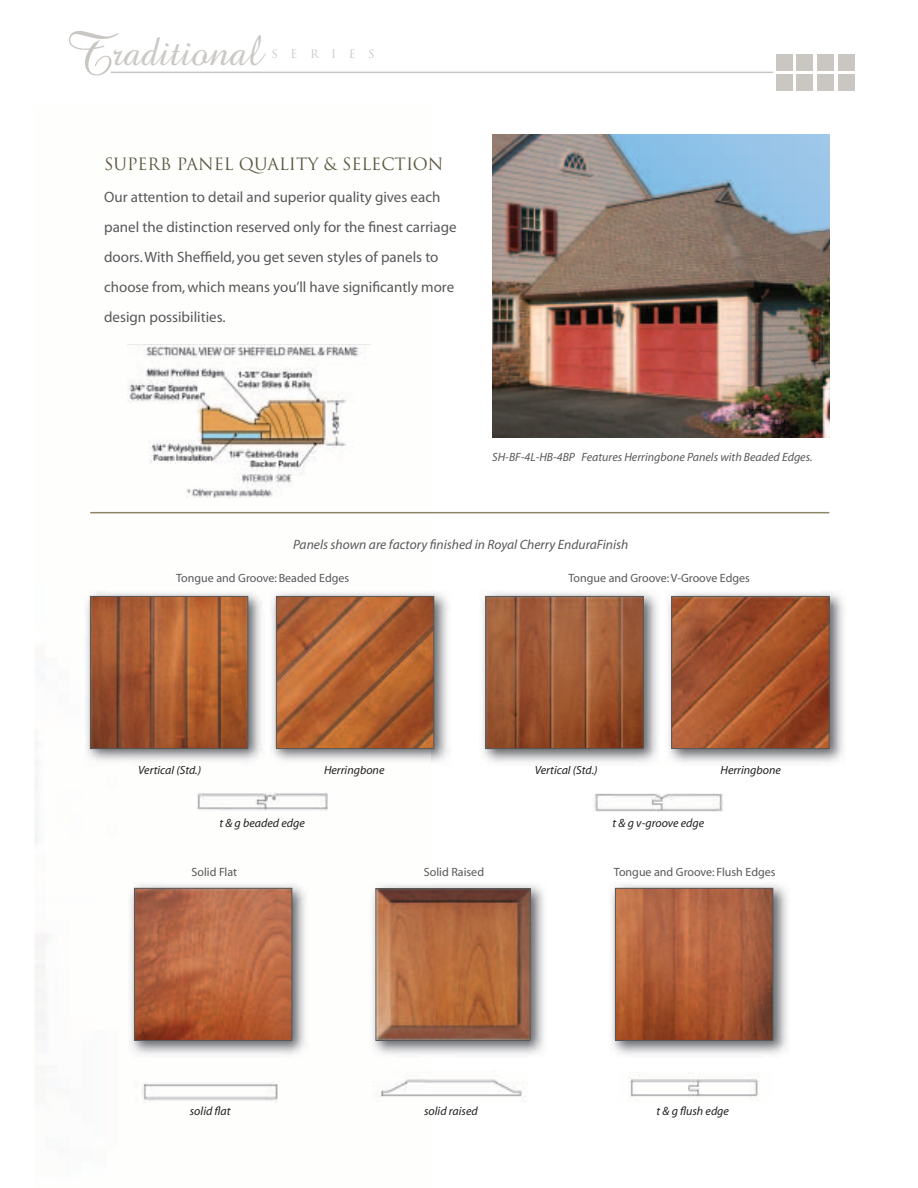
<style>
.page{position:relative;width:918px;height:1188px;background:#fff}
.page>*{position:absolute;margin:0;border:0;box-sizing:border-box;transform-origin:0 0}
.t1{font:43.65px "Amazone BT";color:#cbc9c5}
.t2{font:16.5px "Trajan";color:#5b573d}
.t3{font:15px/30px "Myriad";color:#57585a}
.t4{font:italic 13.5px "Myriad";color:#57585a}
.t5{font:italic 12px "Myriad";color:#231f20}
.t6{font:12px "Myriad";color:#57585a}
.t7{font:italic 12px "Myriad";color:#57585a}
.t8{font:11.4px "Trajan";letter-spacing:1.1em;color:#cac7c2}
.s1{font-size:60.6px;color:#cac7c2}
</style>
<div class="page">
<div style="left:776px;top:54px;width:17px;height:17px;background:#cac7c2"></div>
<div style="left:796px;top:54px;width:17px;height:17px;background:#cac7c2"></div>
<div style="left:817px;top:54px;width:17px;height:17px;background:#cac7c2"></div>
<div style="left:838px;top:54px;width:17px;height:17px;background:#cac7c2"></div>
<div style="left:776px;top:74px;width:17px;height:17px;background:#cac7c2"></div>
<div style="left:796px;top:74px;width:17px;height:17px;background:#cac7c2"></div>
<div style="left:817px;top:74px;width:17px;height:17px;background:#cac7c2"></div>
<div style="left:838px;top:74px;width:17px;height:17px;background:#cac7c2"></div>
<hr style="left:111px;top:72px;width:662px;height:1px;background:#cac7c2">
<img style="left:492px;top:134px;width:337px;height:303px">
<hr style="left:90px;top:512px;width:739px;height:1px;background:#8e8368">
<img style="left:127px;top:345px;width:234px;height:153px">
<img style="left:85px;top:592px;width:177px;height:169px">
<img style="left:92px;top:598px;width:154px;height:149px">
<div style="left:90px;top:596px;width:158px;height:153px;border:1px solid #57585a"></div>
<img style="left:271px;top:592px;width:177px;height:170px">
<img style="left:278px;top:598px;width:154px;height:149px">
<div style="left:276px;top:596px;width:158px;height:153px;border:1px solid #57585a"></div>
<img style="left:482px;top:592px;width:176px;height:171px">
<img style="left:488px;top:598px;width:153px;height:149px">
<div style="left:486px;top:596px;width:157px;height:153px;border:1px solid #57585a"></div>
<img style="left:668px;top:592px;width:176px;height:171px">
<img style="left:673px;top:598px;width:154px;height:149px">
<div style="left:671px;top:596px;width:158px;height:153px;border:1px solid #57585a"></div>
<img style="left:130px;top:884px;width:176px;height:171px">
<img style="left:136px;top:890px;width:154px;height:149px">
<div style="left:134px;top:888px;width:158px;height:153px;border:1px solid #57585a"></div>
<img style="left:372px;top:884px;width:172px;height:170px">
<img style="left:378px;top:890px;width:150px;height:149px">
<div style="left:376px;top:888px;width:154px;height:153px;border:1px solid #57585a"></div>
<img style="left:611px;top:884px;width:177px;height:171px">
<img style="left:617px;top:890px;width:154px;height:149px">
<div style="left:615px;top:888px;width:158px;height:153px;border:1px solid #57585a"></div>
<img style="left:197px;top:793px;width:131px;height:18px">
<img style="left:594px;top:793px;width:129px;height:19px">
<img style="left:142px;top:1083px;width:136px;height:19px">
<img style="left:380px;top:1079px;width:145px;height:23px">
<img style="left:630px;top:1072px;width:129px;height:25px">
<h1 class="t1" style="left:63px;top:37px;width:200px"><span class="s1">T</span>raditional</h1>
<p class="t8" style="left:271px;top:48px;width:105px">SERIES</p>
<p class="t2" style="left:104px;top:154px;width:341px">SUPERB PANEL QUALITY &amp; SELECTION</p>
<p class="t3" style="left:104px;top:183px;width:354px">Our attention to detail and superior quality gives each panel the distinction reserved only for the finest carriage doors. With Sheffield, you get seven styles of panels to choose from, which means you’ll have significantly more design possibilities.</p>
<p class="t7" style="left:492px;top:452px;width:322px">SH-BF-4L-HB-4BP Features Herringbone Panels with Beaded Edges.</p>
<p class="t4" style="left:293px;top:539px;width:337px">Panels shown are factory finished in Royal Cherry EnduraFinish</p>
<p class="t6" style="left:176px;top:574px;width:175px">Tongue and Groove: Beaded Edges</p>
<p class="t6" style="left:568px;top:574px;width:183px">Tongue and Groove: V-Groove Edges</p>
<p class="t5" style="left:138px;top:766px;width:64px">Vertical (Std.)</p>
<p class="t5" style="left:324px;top:766px;width:62px">Herringbone</p>
<p class="t5" style="left:535px;top:766px;width:64px">Vertical (Std.)</p>
<p class="t5" style="left:721px;top:766px;width:62px">Herringbone</p>
<p class="t5" style="left:219px;top:818px;width:87px">t &amp; g beaded edge</p>
<p class="t5" style="left:613px;top:818px;width:93px">t &amp; g v-groove edge</p>
<p class="t6" style="left:192px;top:868px;width:47px">Solid Flat</p>
<p class="t6" style="left:424px;top:868px;width:62px">Solid Raised</p>
<p class="t6" style="left:614px;top:868px;width:163px">Tongue and Groove: Flush Edges</p>
<p class="t5" style="left:190px;top:1106px;width:42px">solid flat</p>
<p class="t5" style="left:424px;top:1106px;width:55px">solid raised</p>
<p class="t5" style="left:657px;top:1106px;width:74px">t &amp; g flush edge</p>
</div>
